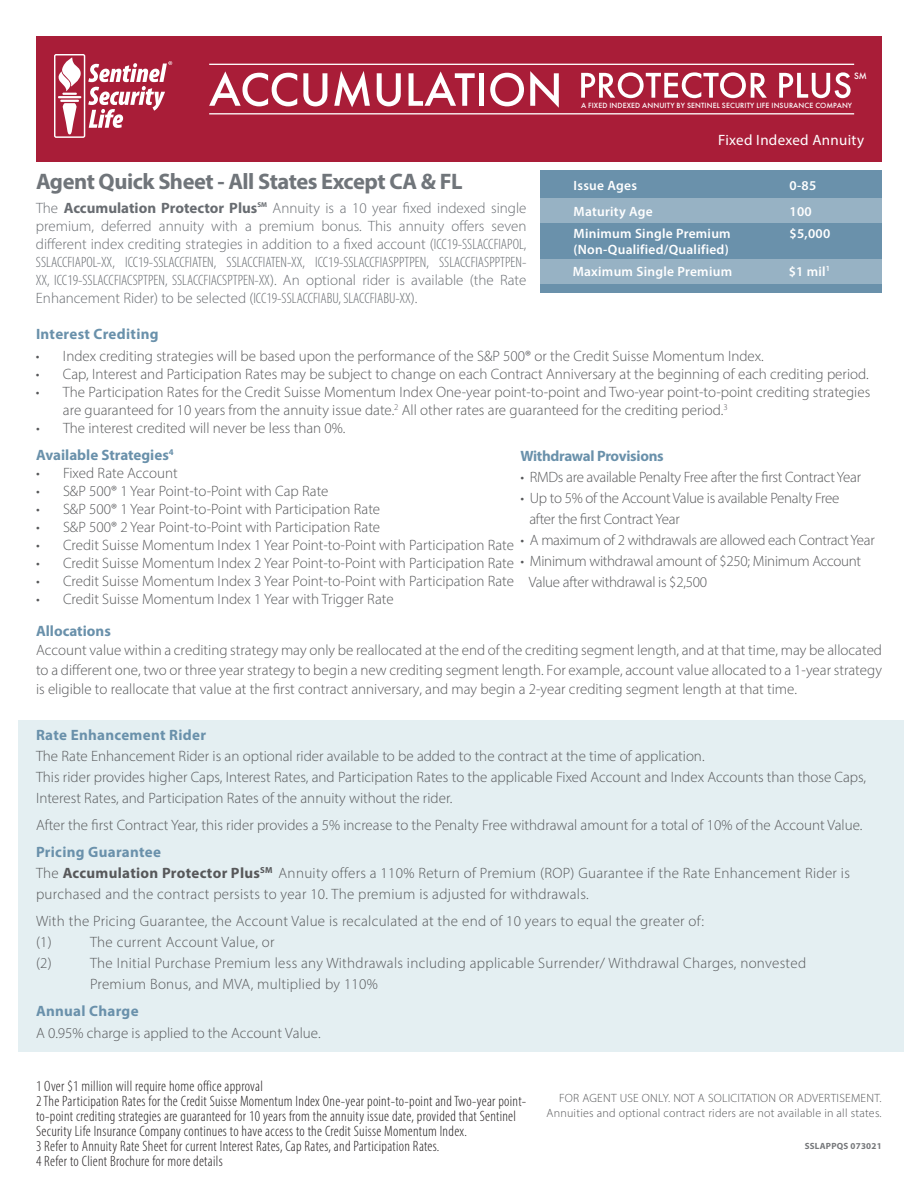
<style>
.page{position:relative;width:918px;height:1188px;background:#fff}
.page>*{position:absolute;margin:0;border:0;box-sizing:border-box;transform-origin:0 0}
.t1{font:700 22.5px "Myriad Pro";letter-spacing:-.02em;color:#70757a}
.t2{font:300 15px/21px "Myriad Pro";color:#57585a}
.t3{font:300 15px/21px "Myriad Pro";letter-spacing:.02em;color:#57585a}
.t4{font:300 15px/18px "Myriad Pro";color:#686c71;text-align:justify}
.t5{font:300 condensed 15px/15px "Myriad Pro";letter-spacing:.02em;color:#231f20}
.t6{font:300 15px/21px "Myriad Pro";letter-spacing:-.02em;color:#57585a}
.t7{font:700 15px "Myriad Pro";letter-spacing:.015em;color:#6a91ab}
.t8{font:700 15px "Myriad Pro";letter-spacing:-.02em;color:#6a91ab}
.t9{font:15px "Myriad Pro";letter-spacing:.02em;color:#fff}
.t10{font:600 13.5px/22.2px "Myriad Pro";letter-spacing:.02em;color:#fff}
.t11{font:300 12px/15px "Myriad Pro";letter-spacing:.02em;color:#57585a;text-align:right}
.t12{font:500 9.45px "Futura PT";color:#fff}
.t13{font:700 9px "Myriad Pro";letter-spacing:.025em;color:#76787b}
.t14{font:500 7.8px "Futura PT";letter-spacing:.015em;color:#fff}
.s1{font-weight:700}
.s2{font-stretch:condensed}
.s3{font-weight:700;color:#6a91ab}
</style>
<div class="page">
<div style="left:18px;top:721px;width:886px;height:331px;background:#e4eff2"></div>
<div style="left:540px;top:171px;width:342px;height:122px;background:#6a91ab"></div>
<div style="left:36px;top:36px;width:846px;height:126px;background:#a91d38"></div>
<svg style="left:54px;top:54px;width:118px;height:84px"></svg>
<div style="left:540px;top:199px;width:342px;height:24px;background:#97b2c4"></div>
<div style="left:540px;top:259px;width:342px;height:24px;background:#97b2c4"></div>
<svg style="left:209px;top:71px;width:88px;height:35px"></svg>
<svg style="left:303px;top:73px;width:24px;height:33px"></svg>
<svg style="left:334px;top:71px;width:36px;height:36px"></svg>
<svg style="left:377px;top:73px;width:24px;height:33px"></svg>
<svg style="left:409px;top:71px;width:66px;height:35px"></svg>
<div style="left:479px;top:73px;width:5px;height:33px;background:#fff"></div>
<svg style="left:490px;top:73px;width:34px;height:33px"></svg>
<svg style="left:530px;top:71px;width:29px;height:37px"></svg>
<svg style="left:581px;top:72px;width:186px;height:26px"></svg>
<svg style="left:779px;top:72px;width:72px;height:26px"></svg>
<hr style="left:209px;top:64px;width:645px;height:1px;background:#fff">
<hr style="left:209px;top:113px;width:645px;height:1px;background:#fff">
<p class="t12" style="left:854px;top:70px;width:14px">SM</p>
<p class="t14" style="left:581px;top:100px;width:273px">A FIXED INDEXED ANNUITY BY SENTINEL SECURITY LIFE INSURANCE COMPANY</p>
<h1 class="t1" style="left:36px;top:167px;width:428px">Agent Quick Sheet - All States Except CA &amp; FL</h1>
<p class="t4" style="left:36px;top:198px;width:492px">The <span class="s1">Accumulation Protector Plus</span><sup>SM</sup> Annuity is a 10 year fixed indexed single premium, deferred annuity with a premium bonus. This annuity offers seven different index crediting strategies in addition to a fixed account (<span class="s2">ICC19-SSLACCFIAPOL, SSLACCFIAPOL-XX, ICC19-SSLACCFIATEN, SSLACCFIATEN-XX, ICC19-SSLACCFIASPPTPEN, SSLACCFIASPPTPEN-XX, ICC19-SSLACCFIACSPTPEN, SSLACCFIACSPTPEN-XX</span>). An optional rider is available (the Rate Enhancement Rider) to be selected (<span class="s2">ICC19-SSLACCFIABU, SLACCFIABU-XX</span>).</p>
<p class="t7" style="left:36px;top:325px;width:124px">Interest Crediting</p>
<p class="t9" style="left:718px;top:130px;width:147px">Fixed Indexed Annuity</p>
<p class="t10" style="left:574px;top:174px;width:65px">Issue Ages</p>
<p class="t10" style="left:790px;top:174px;width:28px">0-85</p>
<p class="t10" style="left:574px;top:200px;width:81px">Maturity Age</p>
<p class="t10" style="left:790px;top:200px;width:24px">100</p>
<p class="t10" style="left:574px;top:222px;width:159px">Minimum Single Premium</p>
<p class="t10" style="left:790px;top:222px;width:42px">$5,000</p>
<p class="t10" style="left:573px;top:238px;width:161px">(Non-Qualified/Qualified)<br>Maximum Single Premium</p>
<p class="t10" style="left:789px;top:260px;width:43px">$1 mil<sup>1</sup></p>
<p class="t2" style="left:36px;top:345px;width:729px">• Index crediting strategies will be based upon the performance of the S&amp;P 500® or the Credit Suisse Momentum Index.</p>
<p class="t2" style="left:36px;top:363px;width:834px">• Cap, Interest and Participation Rates may be subject to change on each Contract Anniversary at the beginning of each crediting period.</p>
<p class="t2" style="left:63px;top:383px;width:809px;line-height:18px;text-indent:-27px">• The Participation Rates for the Credit Suisse Momentum Index One-year point-to-point and Two-year point-to-point crediting strategies are guaranteed for 10 years from the annuity issue date.<sup>2</sup> All other rates are guaranteed for the crediting period.<sup>3</sup></p>
<p class="t2" style="left:36px;top:414px;width:311px;line-height:27px">• The interest credited will never be less than 0%.<br><span class="s3">Available Strategies</span><sup>4</sup></p>
<p class="t2" style="left:36px;top:462px;width:143px">• Fixed Rate Account</p>
<p class="t2" style="left:36px;top:480px;width:294px">• S&amp;P 500® 1 Year Point-to-Point with Cap Rate</p>
<p class="t2" style="left:36px;top:498px;width:346px">• S&amp;P 500® 1 Year Point-to-Point with Participation Rate</p>
<p class="t2" style="left:36px;top:516px;width:346px">• S&amp;P 500® 2 Year Point-to-Point with Participation Rate</p>
<p class="t2" style="left:36px;top:534px;width:480px">• Credit Suisse Momentum Index 1 Year Point-to-Point with Participation Rate</p>
<p class="t2" style="left:36px;top:552px;width:480px">• Credit Suisse Momentum Index 2 Year Point-to-Point with Participation Rate</p>
<p class="t2" style="left:36px;top:570px;width:480px">• Credit Suisse Momentum Index 3 Year Point-to-Point with Participation Rate</p>
<p class="t2" style="left:36px;top:588px;width:359px">• Credit Suisse Momentum Index 1 Year with Trigger Rate</p>
<p class="t8" style="left:520px;top:446px;width:145px">Withdrawal Provisions</p>
<p class="t6" style="left:520px;top:466px;width:342px">• RMDs are available Penalty Free after the first Contract Year</p>
<p class="t6" style="left:529px;top:487px;width:312px;text-indent:-9px">• Up to 5% of the Account Value is available Penalty Free after the first Contract Year</p>
<p class="t6" style="left:520px;top:529px;width:356px">• A maximum of 2 withdrawals are allowed each Contract Year</p>
<p class="t6" style="left:529px;top:550px;width:334px;text-indent:-8px">• Minimum withdrawal amount of $250; Minimum Account<br>Value after withdrawal is $2,500</p>
<p class="t7" style="left:36px;top:621px;width:76px">Allocations</p>
<p class="t2" style="left:36px;top:640px;width:848px;line-height:19.5px;text-align:justify">Account value within a crediting strategy may only be reallocated at the end of the crediting segment length, and at that time, may be allocated to a different one, two or three year strategy to begin a new crediting segment length. For example, account value allocated to a 1-year strategy is eligible to reallocate that value at the first contract anniversary, and may begin a 2-year crediting segment length at that time.</p>
<p class="t7" style="left:36px;top:725px;width:172px">Rate Enhancement Rider</p>
<p class="t2" style="left:36px;top:745px;width:832px">The Rate Enhancement Rider is an optional rider available to be added to the contract at the time of application.<br>This rider provides higher Caps, Interest Rates, and Participation Rates to the applicable Fixed Account and Index Accounts than those Caps,<br>Interest Rates, and Participation Rates of the annuity without the rider.</p>
<p class="t2" style="left:36px;top:814px;width:828px">After the first Contract Year, this rider provides a 5% increase to the Penalty Free withdrawal amount for a total of 10% of the Account Value.</p>
<p class="t3" style="left:36px;top:841px;width:815px"><span class="s3">Pricing Guarantee<br></span>The <span class="s1">Accumulation Protector Plus</span><sup>SM</sup> Annuity offers a 110% Return of Premium (ROP) Guarantee if the Rate Enhancement Rider is purchased and the contract persists to year 10. The premium is adjusted for withdrawals.</p>
<p class="t3" style="left:36px;top:910px;width:670px">With the Pricing Guarantee, the Account Value is recalculated at the end of 10 years to equal the greater of: (1)</p>
<p class="t3" style="left:90px;top:931px;width:186px">The current Account Value, or</p>
<p class="t2" style="left:36px;top:952px;width:17px">(2)</p>
<p class="t3" style="left:90px;top:952px;width:718px">The Initial Purchase Premium less any Withdrawals including applicable Surrender/ Withdrawal Charges, nonvested<br>Premium Bonus, and MVA, multiplied by 110%</p>
<p class="t7" style="left:36px;top:1001px;width:104px">Annual Charge</p>
<p class="t2" style="left:36px;top:1023px;width:286px">A 0.95% charge is applied to the Account Value.</p>
<p class="t5" style="left:36px;top:1079px;width:492px">1 Over $1 million will require home office approval<br>2 The Participation Rates for the Credit Suisse Momentum Index One-year point-to-point and Two-year point&shy;to-point crediting strategies are guaranteed for 10 years from the annuity issue date, provided that Sentinel Security Life Insurance Company continues to have access to the Credit Suisse Momentum Index.<br>3 Refer to Annuity Rate Sheet for current Interest Rates, Cap Rates, and Participation Rates.<br>4 Refer to Client Brochure for more details</p>
<p class="t11" style="left:546px;top:1090px;width:337px">FOR AGENT USE ONLY. NOT A SOLICITATION OR ADVERTISEMENT.<br>Annuities and optional contract riders are not available in all states.</p>
<p class="t13" style="left:805px;top:1140px;width:78px">SSLAPPQS 073021</p>
</div>
